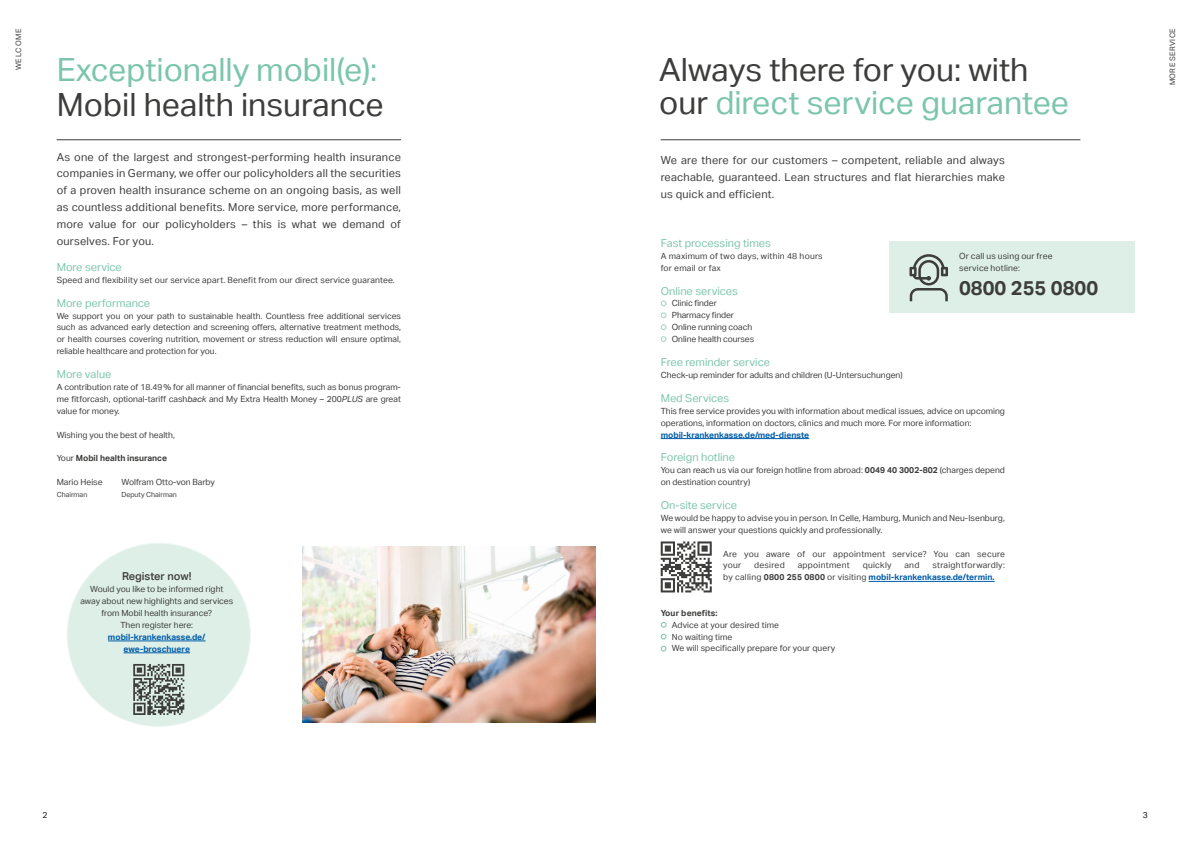
<style>
.page{position:relative;width:1191px;height:842px;background:#fff}
.page>*{position:absolute;margin:0;border:0;box-sizing:border-box;transform-origin:0 0}
.t1{font:32px/34px "Aktiv Grotesk";color:#3d3d3c}
.t2{font:32px "Aktiv Grotesk";color:#7cc5ad}
.t3{font:700 20px "Aktiv Grotesk";color:#3d3d3c}
.t4{font:11px/16.8px "Aktiv Grotesk";letter-spacing:.02em;color:#3d3d3c;text-align:justify}
.t5{font:11px "Aktiv Grotesk";color:#7cc5ad}
.t6{font:500 11px "Aktiv Grotesk";color:#3d3d3c}
.t7{font:8.5px/11.9px "Aktiv Grotesk";color:#3d3d3c}
.t8{font:8.5px/11.9px "Aktiv Grotesk";letter-spacing:.03em;color:#3d3d3c}
.t9{font:8.5px/11.9px "Aktiv Grotesk";letter-spacing:.02em;color:#3d3d3c}
.t10{font:700 8.5px/11.9px "Aktiv Grotesk";color:#005da9;text-align:center}
.t11{font:8.5px/11.9px "Aktiv Grotesk";letter-spacing:.025em;color:#3d3d3c}
.t12{font:700 8.5px "Aktiv Grotesk";color:#3d3d3c}
.t13{font:8.5px "Aktiv Grotesk";color:#1d1d1b}
.t14{font:7.5px "Aktiv Grotesk";letter-spacing:.04em;color:#3d3d3c}
.t15{font:7.5px "Aktiv Grotesk";letter-spacing:.105em;color:#3d3d3c}
.t16{font:7px "Aktiv Grotesk";color:#3d3d3c}
.s1{font-style:italic}
.s2{font-weight:400}
.s3{color:#7cc5ad}
.s4{font-weight:700}
.s5{font-weight:700;color:#005da9}
</style>
<div class="page">
<hr style="left:660px;top:438px;width:149px;height:1px;background:#005da9">
<hr style="left:868px;top:581px;width:126px;height:1px;background:#005da9">
<svg style="left:660px;top:301px;width:6px;height:5px"></svg>
<svg style="left:660px;top:312px;width:6px;height:6px"></svg>
<svg style="left:660px;top:324px;width:6px;height:6px"></svg>
<svg style="left:660px;top:336px;width:6px;height:6px"></svg>
<svg style="left:660px;top:622px;width:6px;height:6px"></svg>
<svg style="left:660px;top:634px;width:6px;height:5px"></svg>
<svg style="left:660px;top:646px;width:6px;height:5px"></svg>
<hr style="left:660px;top:140px;width:420px;height:1px;background:#3d3d3c">
<svg style="left:660px;top:541px;width:51px;height:51px"></svg>
<div style="left:889px;top:241px;width:245px;height:71px;background:#deefe8"></div>
<svg style="left:909px;top:254px;width:39px;height:47px"></svg>
<img style="left:302px;top:547px;width:293px;height:176px">
<hr style="left:57px;top:140px;width:344px;height:1px;background:#3d3d3c">
<div style="left:67px;top:543px;width:183px;height:183px;background:#deefe8;border-radius:50%"></div>
<hr style="left:108px;top:641px;width:98px;height:1px;background:#005da9">
<hr style="left:124px;top:653px;width:66px;height:1px;background:#005da9">
<svg style="left:133px;top:664px;width:51px;height:51px"></svg>
<p class="t15" style="left:14px;top:70px;width:44px;rotate:-90deg">WELCOME</p>
<p class="t14" style="left:1168px;top:85px;width:58px;rotate:-90deg">MORE SERVICE</p>
<h1 class="t2" style="left:57px;top:50px;width:322px">Exceptionally mobil(e):</h1>
<h1 class="t1" style="left:57px;top:88px;width:329px">Mobil health insurance</h1>
<p class="t4" style="left:57px;top:148px;width:346px">As one of the largest and strongest-performing health insurance companies in Germany, we offer our policyholders all the securities of a proven health insurance scheme on an ongoing basis, as well as countless additional benefits. More service, more performance, more value for our policyholders – this is what we demand of ourselves. For you.</p>
<p class="t5" style="left:57px;top:261px;width:67px">More service</p>
<p class="t9" style="left:57px;top:274px;width:339px">Speed and flexibility set our service apart. Benefit from our direct service guarantee.</p>
<p class="t5" style="left:57px;top:296px;width:95px">More performance</p>
<p class="t7" style="left:57px;top:309px;width:346px;text-align:justify">We support you on your path to sustainable health. Countless free additional services such as advanced early detection and screening offers, alternative treatment methods, or health courses covering nutrition, movement or stress reduction will ensure optimal, reliable healthcare and protection for you.</p>
<p class="t5" style="left:57px;top:368px;width:56px">More value</p>
<p class="t7" style="left:57px;top:381px;width:346px;text-align:justify">A contribution rate of 18.49% for all manner of financial benefits, such as bonus program&shy;me fitforcash, optional-tariff cash<span class="s1">back</span> and My Extra Health Money – 200<span class="s1">PLUS</span> are great value for money.</p>
<p class="t7" style="left:57px;top:428px;width:120px">Wishing you the best of health,</p>
<p class="t12" style="left:57px;top:453px;width:112px"><span class="s2">Your</span> Mobil health insurance</p>
<p class="t7" style="left:57px;top:476px;width:47px">Mario Heise</p>
<p class="t16" style="left:57px;top:490px;width:32px">Chairman</p>
<h1 class="t1" style="left:659px;top:52px;width:411px">Always there for you: with our <span class="s3">direct service guarantee</span></h1>
<p class="t4" style="left:660px;top:152px;width:346px">We are there for our customers – competent, reliable and always reachable, guaranteed. Lean structures and flat hierarchies make us quick and efficient.</p>
<p class="t5" style="left:660px;top:237px;width:112px">Fast processing times</p>
<p class="t11" style="left:660px;top:250px;width:163px">A maximum of two days, within 48 hours for email or fax</p>
<p class="t5" style="left:660px;top:284px;width:79px">Online services</p>
<p class="t7" style="left:672px;top:297px;width:84px">Clinic finder<br>Pharmacy finder<br>Online running coach<br>Online health courses</p>
<p class="t5" style="left:660px;top:356px;width:111px">Free reminder service</p>
<p class="t7" style="left:660px;top:369px;width:243px">Check-up reminder for adults and children (U-Untersuchungen)</p>
<p class="t5" style="left:660px;top:391px;width:70px">Med Services</p>
<p class="t7" style="left:660px;top:405px;width:346px">This free service provides you with information about medical issues, advice on upcoming operations, information on doctors, clinics and much more. For more information:</p>
<p class="t10" style="left:660px;top:428px;width:150px">mobil-krankenkasse.de/med-dienste</p>
<p class="t5" style="left:660px;top:451px;width:76px">Foreign hotline</p>
<p class="t7" style="left:660px;top:464px;width:346px">You can reach us via our foreign hotline from abroad: <span class="s4">0049 40 3002-802</span> (charges depend on destination country)</p>
<p class="t5" style="left:660px;top:499px;width:78px">On-site service</p>
<p class="t7" style="left:660px;top:512px;width:346px">We would be happy to advise you in person. In Celle, Hamburg, Munich and Neu-Isenburg, we will answer your questions quickly and professionally.</p>
<p class="t8" style="left:723px;top:547px;width:283px">Are you aware of our appointment service? You can secure your</p>
<p class="t9" style="left:959px;top:250px;width:95px">Or call us using our free service hotline:</p>
<h2 class="t3" style="left:959px;top:275px;width:141px">0800 255 0800</h2>
<p class="t7" style="left:121px;top:476px;width:95px">Wolfram Otto-von Barby</p>
<p class="t16" style="left:121px;top:490px;width:57px">Deputy Chairman</p>
<p class="t8" style="left:723px;top:559px;width:283px;text-indent:209px">straightforwardly: by calling <span class="s4">0800 255 0800</span> or visiting <span class="s5">mobil-krankenkasse.de/termin.</span></p>
<p class="t8" style="left:754px;top:559px;width:32px">desired</p>
<p class="t8" style="left:797px;top:559px;width:54px">appointment</p>
<p class="t8" style="left:862px;top:559px;width:30px">quickly</p>
<p class="t7" style="left:904px;top:559px;width:16px">and</p>
<p class="t6" style="left:122px;top:570px;width:71px">Register now!</p>
<p class="t7" style="left:80px;top:583px;width:154px;text-align:center">Would you like to be informed right away about new highlights and services from Mobil health insurance?<br>Then register here:</p>
<p class="t10" style="left:108px;top:631px;width:99px">mobil-krankenkasse.de/ ewe-broschuere</p>
<p class="t12" style="left:660px;top:608px;width:58px">Your benefits:</p>
<p class="t7" style="left:672px;top:619px;width:165px">Advice at your desired time<br>No waiting time<br>We will specifically prepare for your query</p>
<p class="t13" style="left:43px;top:810px;width:7px">2</p>
<p class="t13" style="left:1143px;top:810px;width:7px">3</p>
</div>
